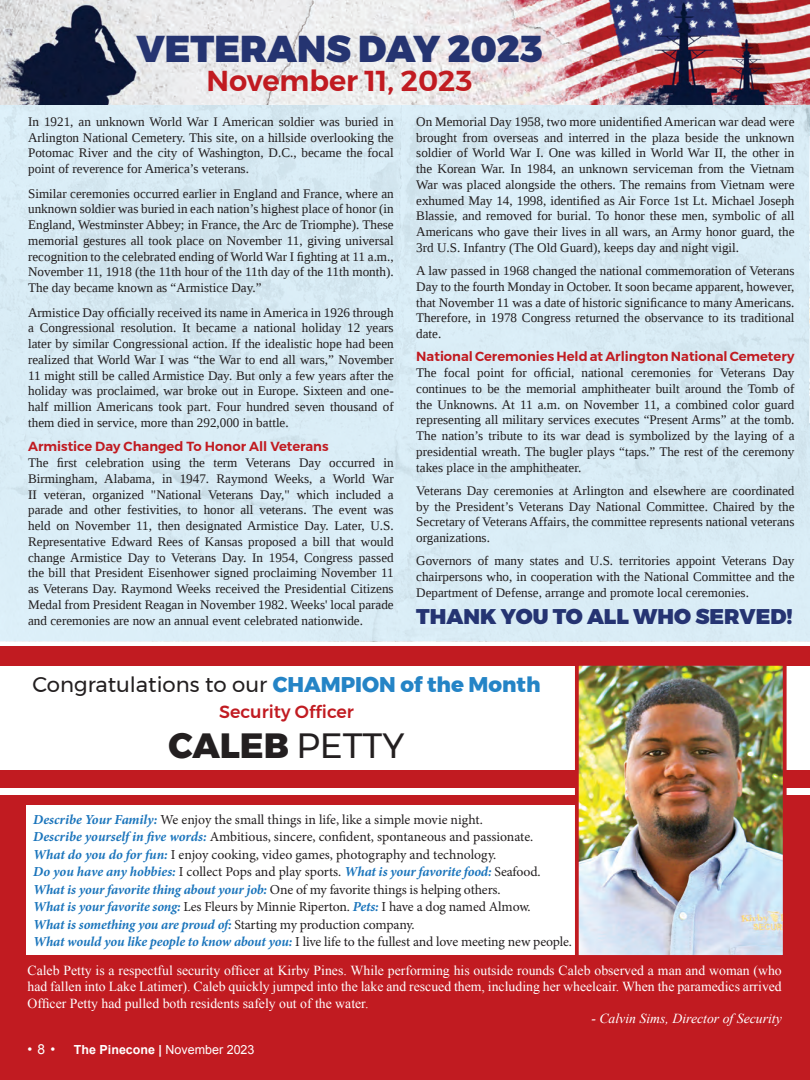
<style>
.page{position:relative;width:810px;height:1080px;background:#fff}
.page>*{position:absolute;margin:0;border:0;box-sizing:border-box;transform-origin:0 0}
.t1{font:900 37.25px "Montserrat";color:#253471}
.t2{font:800 35px "Montserrat";color:#231f20}
.t3{font:600 28.75px "Montserrat";color:#c11b21}
.t4{font:21.25px "Montserrat";color:#231f20}
.t5{font:900 21.25px "Montserrat";color:#253472}
.t6{font:500 17.5px "Montserrat";color:#c11b21}
.t7{font:13.75px "Minion Pro";letter-spacing:-.01em;color:#231f20}
.t8{font:13.75px/16.5px "Times New Roman";color:#fff;text-align:justify}
.t9{font:italic 700 13.75px "Minion Pro";letter-spacing:-.015em;color:#1b75bc}
.t10{font:italic 13.75px "Times New Roman";color:#fff}
.t11{font:13.75px "Arial";color:#fff}
.t12{font:13.12px/15.8px "Liberation Serif";color:#231f20;text-align:justify}
.t13{font:600 13.12px "Montserrat";color:#c11b21}
.t14{font:12.5px "Arial";color:#fff}
.s1{font-weight:800;color:#2484c6}
.s2{font-weight:400}
.s3{font-weight:700;font-style:italic;color:#1b75bc}
.s4{font-weight:400;font-style:normal;color:#231f20}
.s5{font-weight:700}
.s6{font-weight:700;font-style:italic}
</style>
<div class="page">
<img style="left:0;top:0;width:810px;height:105px">
<div style="left:0;top:105px;width:810px;height:536px;background:#d4effc"></div>
<div style="left:0;top:795px;width:810px;height:285px;background:#c11b21"></div>
<div style="left:0;top:647px;width:810px;height:141px;background:#c11b21"></div>
<div style="left:0;top:666px;width:810px;height:104px;background:#fff"></div>
<div style="left:26px;top:805px;width:756px;height:150px;background:#fff"></div>
<img style="left:580px;top:667px;width:202px;height:287px">
<div style="left:575px;top:662px;width:212px;height:297px;border:4px solid #c11b21"></div>
<img style="left:809px;top:137px;width:1px;height:285px">
<p class="t1" style="left:136px;top:18px;width:408px">VETERANS DAY 2023</p>
<p class="t3" style="left:207px;top:58px;width:268px">November 11, 2023</p>
<p class="t12" style="left:28px;top:113px;width:367px">In 1921, an unknown World War I American soldier was buried in Arlington National Cemetery. This site, on a hillside overlooking the Potomac River and the city of Washington, D.C., became the focal point of reverence for America’s veterans.</p>
<p class="t12" style="left:28px;top:185px;width:367px">Similar ceremonies occurred earlier in England and France, where an unknown soldier was buried in each nation’s highest place of honor (in England, Westminster Abbey; in France, the Arc de Triomphe). These memorial gestures all took place on November 11, giving universal recognition to the celebrated ending of World War I fighting at 11 a.m., November 11, 1918 (the 11th hour of the 11th day of the 11th month).<br>The day became known as “Armistice Day.”</p>
<p class="t12" style="left:28px;top:304px;width:367px">Armistice Day officially received its name in America in 1926 through a Congressional resolution. It became a national holiday 12 years later by similar Congressional action. If the idealistic hope had been realized that World War I was “the War to end all wars,” November 11 might still be called Armistice Day. But only a few years after the holiday was proclaimed, war broke out in Europe. Sixteen and one&shy;half million Americans took part. Four hundred seven thousand of them died in service, more than 292,000 in battle.</p>
<p class="t13" style="left:28px;top:436px;width:302px">Armistice Day Changed To Honor All Veterans</p>
<p class="t12" style="left:28px;top:455px;width:367px">The first celebration using the term Veterans Day occurred in Birmingham, Alabama, in 1947. Raymond Weeks, a World War II veteran, organized "National Veterans Day," which included a parade and other festivities, to honor all veterans. The event was held on November 11, then designated Armistice Day. Later, U.S.<br>Representative Edward Rees of Kansas proposed a bill that would change Armistice Day to Veterans Day. In 1954, Congress passed the bill that President Eisenhower signed proclaiming November 11 as Veterans Day. Raymond Weeks received the Presidential Citizens Medal from President Reagan in November 1982. Weeks' local parade and ceremonies are now an annual event celebrated nationwide.</p>
<p class="t12" style="left:416px;top:113px;width:380px">On Memorial Day 1958, two more unidentified American war dead were brought from overseas and interred in the plaza beside the unknown soldier of World War I. One was killed in World War II, the other in the Korean War. In 1984, an unknown serviceman from the Vietnam War was placed alongside the others. The remains from Vietnam were exhumed May 14, 1998, identified as Air Force 1st Lt. Michael Joseph Blassie, and removed for burial. To honor these men, symbolic of all Americans who gave their lives in all wars, an Army honor guard, the 3rd U.S. Infantry (The Old Guard), keeps day and night vigil.</p>
<p class="t12" style="left:416px;top:263px;width:380px">A law passed in 1968 changed the national commemoration of Veterans Day to the fourth Monday in October. It soon became apparent, however, that November 11 was a date of historic significance to many Americans.<br>Therefore, in 1978 Congress returned the observance to its traditional date.</p>
<p class="t13" style="left:416px;top:346px;width:380px">National Ceremonies Held at Arlington National Cemetery</p>
<p class="t12" style="left:416px;top:365px;width:380px">The focal point for official, national ceremonies for Veterans Day continues to be the memorial amphitheater built around the Tomb of the Unknowns. At 11 a.m. on November 11, a combined color guard representing all military services executes “Present Arms” at the tomb.<br>The nation’s tribute to its war dead is symbolized by the laying of a presidential wreath. The bugler plays “taps.” The rest of the ceremony takes place in the amphitheater.</p>
<p class="t12" style="left:416px;top:482px;width:380px">Veterans Day ceremonies at Arlington and elsewhere are coordinated by the President’s Veterans Day National Committee. Chaired by the Secretary of Veterans Affairs, the committee represents national veterans organizations.</p>
<p class="t12" style="left:416px;top:553px;width:380px">Governors of many states and U.S. territories appoint Veterans Day chairpersons who, in cooperation with the National Committee and the Department of Defense, arrange and promote local ceremonies.</p>
<p class="t5" style="left:416px;top:599px;width:378px">THANK YOU TO ALL WHO SERVED!</p>
<p class="t4" style="left:32px;top:668px;width:510px">Congratulations to our <span class="s1">CHAMPION of the Month</span></p>
<p class="t2" style="left:169px;top:717px;width:238px">CALEB <span class="s2">PETTY</span></p>
<p class="t6" style="left:219px;top:698px;width:136px">Security Officer</p>
<p class="t7" style="left:33px;top:810px;width:451px"><span class="s3">Describe Your Family:</span> We enjoy the small things in life, like a simple movie night.</p>
<p class="t7" style="left:33px;top:827px;width:502px"><span class="s3">Describe yourself in five words:</span> Ambitious, sincere, confident, spontaneous and passionate.</p>
<p class="t7" style="left:33px;top:845px;width:465px"><span class="s3">What do you do for fun:</span> I enjoy cooking, video games, photography and technology.</p>
<p class="t9" style="left:33px;top:862px;width:509px">Do you have any hobbies: <span class="s4">I collect Pops and play sports.</span> What is your favorite food: <span class="s4">Seafood.</span></p>
<p class="t7" style="left:33px;top:880px;width:469px"><span class="s3">What is your favorite thing about your job:</span> One of my favorite things is helping others.</p>
<p class="t7" style="left:33px;top:897px;width:499px"><span class="s3">What is your favorite song:</span> Les Fleurs by Minnie Riperton. <span class="s3">Pets:</span> I have a dog named Almow.</p>
<p class="t9" style="left:33px;top:914px;width:383px">What is something you are proud of: <span class="s4">Starting my production company.</span></p>
<p class="t7" style="left:33px;top:932px;width:540px"><span class="s3">What would you like people to know about you:</span> I live life to the fullest and love meeting new people.</p>
<p class="t8" style="left:28px;top:961px;width:756px">Caleb Petty is a respectful security officer at Kirby Pines. While performing his outside rounds Caleb observed a man and woman (who had fallen into Lake Latimer). Caleb quickly jumped into the lake and rescued them, including her wheelcair. When the paramedics arrived Officer Petty had pulled both residents safely out of the water.</p>
<p class="t10" style="left:591px;top:1008px;width:192px">- Calvin Sims, Director of Security</p>
<p class="t11" style="left:28px;top:1040px;width:29px">• 8 •</p>
<p class="t14" style="left:74px;top:1041px;width:182px"><span class="s5">The Pinecone</span> <span class="s6">|</span> November 2023</p>
</div>
